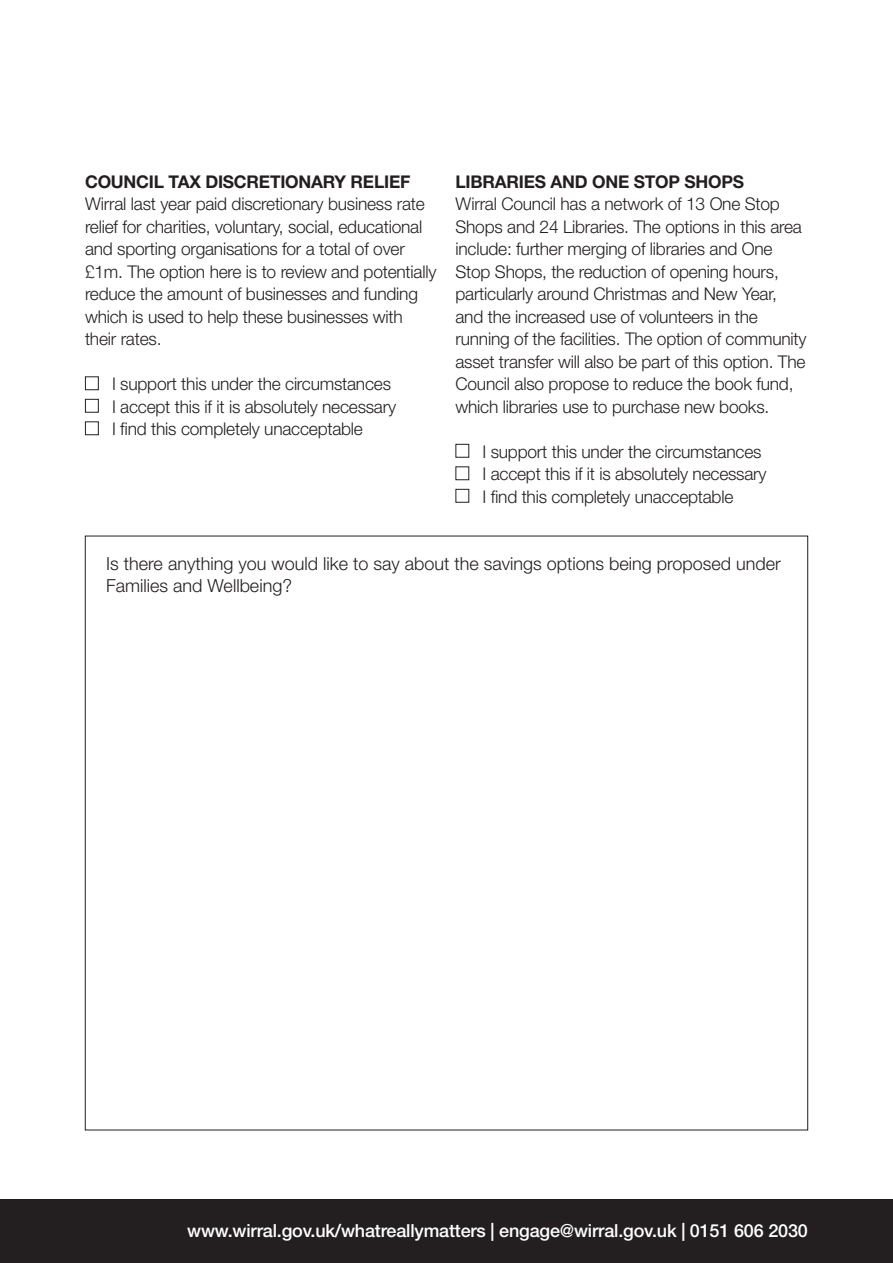
<style>
.page{position:relative;width:893px;height:1263px;background:#fff}
.page>*{position:absolute;margin:0;border:0;box-sizing:border-box;transform-origin:0 0}
.t1{font:300 18px/21.6px "Helvetica Neue LT Std";color:#231f20}
.t2{font:500 18px "Helvetica Neue LT Std";letter-spacing:-.01em;color:#fff}
.t3{font:300 17.55px/22.5px "Helvetica Neue LT Std";letter-spacing:-.015em;color:#231f20}
.t4{font:700 17.55px "Helvetica Neue LT Std";letter-spacing:-.015em;color:#231f20}
</style>
<div class="page">
<div style="left:0;top:1199px;width:893px;height:64px;background:#231f20"></div>
<div style="left:455px;top:444px;width:14px;height:14px;border:1px solid #231f20"></div>
<div style="left:455px;top:489px;width:14px;height:14px;border:1px solid #231f20"></div>
<div style="left:85px;top:421px;width:14px;height:14px;border:1px solid #231f20"></div>
<div style="left:85px;top:399px;width:14px;height:14px;border:1px solid #231f20"></div>
<div style="left:85px;top:376px;width:14px;height:14px;border:1px solid #231f20"></div>
<p class="t4" style="left:85px;top:175px;width:327px">COUNCIL TAX DISCRETIONARY RELIEF</p>
<p class="t3" style="left:85px;top:194px;width:353px">Wirral last year paid discretionary business rate relief for charities, voluntary, social, educational and sporting organisations for a total of over £1m. The option here is to review and potentially reduce the amount of businesses and funding which is used to help these businesses with their rates.</p>
<p class="t3" style="left:112px;top:374px;width:286px">I support this under the circumstances<br>I accept this if it is absolutely necessary<br>I find this completely unacceptable</p>
<p class="t4" style="left:455px;top:175px;width:290px">LIBRARIES AND ONE STOP SHOPS</p>
<p class="t3" style="left:455px;top:194px;width:353px">Wirral Council has a network of 13 One Stop Shops and 24 Libraries. The options in this area include: further merging of libraries and One Stop Shops, the reduction of opening hours, particularly around Christmas and New Year, and the increased use of volunteers in the running of the facilities. The option of community asset transfer will also be part of this option. The Council also propose to reduce the book fund, which libraries use to purchase new books.</p>
<p class="t3" style="left:482px;top:442px;width:286px">I support this under the circumstances<br>I accept this if it is absolutely necessary<br>I find this completely unacceptable</p>
<p class="t1" style="left:106px;top:555px;width:676px">Is there anything you would like to say about the savings options being proposed under<br>Families and Wellbeing?</p>
<p class="t2" style="left:187px;top:1224px;width:622px">www.wirral.gov.uk/whatreallymatters | engage@wirral.gov.uk | 0151 606 2030</p>
</div>
